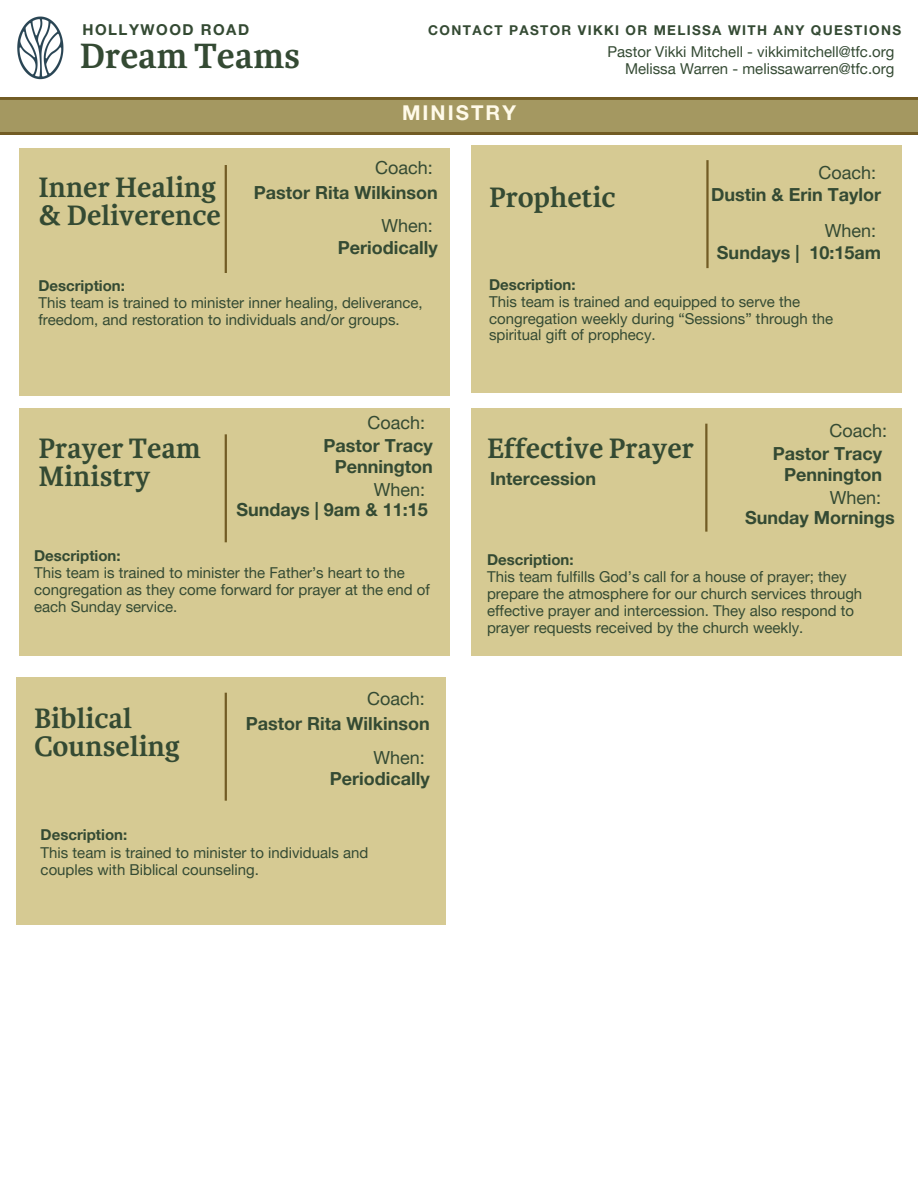
<style>
.page{position:relative;width:918px;height:1188px;background:#fff}
.page>*{position:absolute;margin:0;border:0;box-sizing:border-box;transform-origin:0 0}
.t1{font:700 37.5px "Karmina";color:#344a33}
.t2{font:700 30px/28.2px "Karmina";color:#344a33}
.t3{font:700 20.4px "Helvetica Neue LT Pro";letter-spacing:.1em;color:#fffae9}
.t4{font:700 18px/21.3px "Helvetica Neue LT Pro";color:#344a33;text-align:right}
.t5{font:18px "Helvetica Neue LT Pro";color:#344a33}
.t6{font:15px/16.8px "Helvetica Neue LT Pro";color:#344a33}
.t7{font:700 15px "Helvetica Neue LT Pro";color:#344a33}
.t8{font:700 15px "Helvetica Neue LT Pro";letter-spacing:.1em;color:#344a33}
.t9{font:700 13.5px "Helvetica Neue LT Pro";letter-spacing:.1em;color:#344a33}
</style>
<div class="page">
<img style="left:17px;top:16px;width:47px;height:64px">
<svg style="left:0;top:98px;width:918px;height:36px;background:#9e915a"></svg>
<div style="left:19px;top:148px;width:430px;height:247px;background:#d6ca93"></div>
<div style="left:19px;top:408px;width:430px;height:247px;background:#d6ca93"></div>
<div style="left:471px;top:146px;width:430px;height:247px;background:#d6ca93"></div>
<div style="left:471px;top:408px;width:430px;height:247px;background:#d6ca93"></div>
<hr style="left:225px;top:165px;width:2px;height:108px;background:#725c25">
<hr style="left:706px;top:160px;width:3px;height:108px;background:#725c25">
<hr style="left:225px;top:434px;width:2px;height:108px;background:#725c25">
<hr style="left:705px;top:424px;width:2px;height:108px;background:#725c25">
<div style="left:16px;top:677px;width:430px;height:247px;background:#d6ca93"></div>
<hr style="left:225px;top:693px;width:2px;height:108px;background:#725c25">
<p class="t8" style="left:82px;top:24px;width:168px">HOLLYWOOD ROAD</p>
<h6 class="t1" style="left:80px;top:36px;width:222px">Dream Teams</h6>
<h1 class="t9" style="left:428px;top:25px;width:474px">CONTACT PASTOR VIKKI OR MELISSA WITH ANY QUESTIONS</h1>
<h6 class="t3" style="left:402px;top:106px;width:115px">MINISTRY</h6>
<p class="t6" style="left:607px;top:46px;width:288px">Pastor Vikki Mitchell - vikkimitchell@tfc.org</p>
<h5 class="t6" style="left:625px;top:62px;width:271px">Melissa Warren - melissawarren@tfc.org</h5>
<p class="t2" style="left:38px;top:173px;width:184px">Inner Healing &amp; Deliverence</p>
<h5 class="t7" style="left:38px;top:281px;width:88px">Description:</h5>
<h3 class="t5" style="left:375px;top:161px;width:59px">Coach:</h3>
<p class="t4" style="left:254px;top:185px;width:185px">Pastor Rita Wilkinson</p>
<h5 class="t5" style="left:381px;top:220px;width:53px">When:</h5>
<p class="t4" style="left:338px;top:240px;width:101px">Periodically</p>
<p class="t6" style="left:38px;top:297px;width:386px">This team is trained to minister inner healing, deliverance, freedom, and restoration to individuals and/or groups.</p>
<p class="t2" style="left:38px;top:435px;width:164px">Prayer Team<br>Ministry</p>
<h4 class="t7" style="left:34px;top:550px;width:88px">Description:</h4>
<h5 class="t5" style="left:367px;top:416px;width:59px">Coach:</h5>
<h2 class="t4" style="left:323px;top:437px;width:111px">Pastor Tracy<br>Pennington</h2>
<h4 class="t5" style="left:374px;top:483px;width:53px">When:</h4>
<p class="t4" style="left:236px;top:502px;width:193px">Sundays | 9am &amp; 11:15</p>
<h2 class="t6" style="left:34px;top:566px;width:397px">This team is trained to minister the Father’s heart to the congregation as they come forward for prayer at the end of each Sunday service.</h2>
<h4 class="t2" style="left:34px;top:704px;width:147px">Biblical<br>Counseling</h4>
<h4 class="t7" style="left:41px;top:829px;width:88px">Description:</h4>
<p class="t5" style="left:367px;top:692px;width:59px">Coach:</p>
<p class="t4" style="left:246px;top:716px;width:185px">Pastor Rita Wilkinson</p>
<h2 class="t5" style="left:373px;top:751px;width:53px">When:</h2>
<h5 class="t4" style="left:330px;top:771px;width:101px">Periodically</h5>
<p class="t6" style="left:41px;top:846px;width:329px">This team is trained to minister to individuals and couples with Biblical counseling.</p>
<h4 class="t5" style="left:818px;top:166px;width:59px">Coach:</h4>
<h5 class="t4" style="left:711px;top:187px;width:171px">Dustin &amp; Erin Taylor</h5>
<h4 class="t5" style="left:825px;top:225px;width:53px">When:</h4>
<p class="t4" style="left:717px;top:245px;width:166px">Sundays | 10:15am</p>
<p class="t6" style="left:489px;top:295px;width:346px">This team is trained and equipped to serve the congregation weekly during “Sessions” through the spiritual gift of prophecy.</p>
<h2 class="t2" style="left:489px;top:184px;width:128px">Prophetic</h2>
<h5 class="t7" style="left:489px;top:279px;width:88px">Description:</h5>
<h4 class="t2" style="left:487px;top:435px;width:208px">Effective Prayer</h4>
<p class="t4" style="left:490px;top:470px;width:107px">Intercession</p>
<h2 class="t7" style="left:487px;top:555px;width:88px">Description:</h2>
<p class="t5" style="left:830px;top:424px;width:59px">Coach:</p>
<h4 class="t4" style="left:773px;top:445px;width:111px">Pastor Tracy<br>Pennington</h4>
<h5 class="t4" style="left:745px;top:509px;width:151px">Sunday Mornings</h5>
<p class="t5" style="left:830px;top:491px;width:53px">When:</p>
<h5 class="t6" style="left:487px;top:571px;width:377px">This team fulfills God’s call for a house of prayer; they prepare the atmosphere for our church services through effective prayer and intercession. They also respond to prayer requests received by the church weekly.</h5>
</div>
